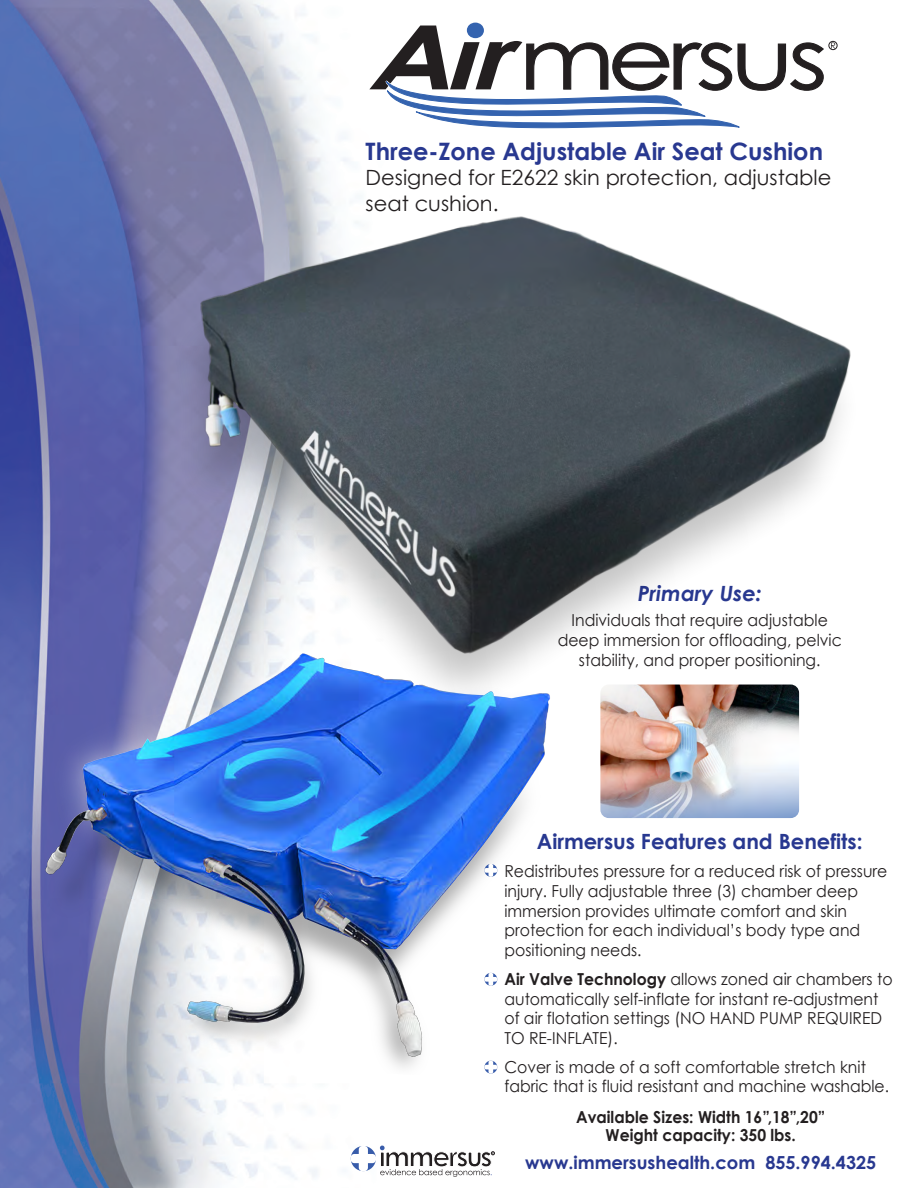
<style>
.page{position:relative;width:918px;height:1188px;background:#fff}
.page>*{position:absolute;margin:0;border:0;box-sizing:border-box;transform-origin:0 0}
.t1{font:84.75px "Century Gothic";letter-spacing:-.05em;color:#231f20;scale:1.21 1}
.t2{font:700 24px "Century Gothic";color:#283890}
.t3{font:21px/25.5px "Century Gothic";color:#231f20}
.t4{font:700 21px "Century Gothic";color:#283890}
.t5{font:italic 700 21px "Century Gothic";color:#283890}
.t6{font:700 18px "Century Gothic";color:#283890}
.t7{font:16.5px/19.8px "Century Gothic";color:#231f20;scale:.95 1}
.t8{font:700 16.5px/18px "Century Gothic";color:#231f20;text-align:center;scale:.95 1}
.s1{font-weight:700}
</style>
<div class="page">
<img style="left:0;top:0;width:838px;height:1188px">
<img style="left:600px;top:743px;width:199px;height:75px">
<img style="left:0;top:517px;width:586px;height:585px">
<svg style="left:351px;top:1146px;width:25px;height:25px"></svg>
<div style="left:359px;top:1146px;width:9px;height:25px;background:#fff;border-radius:4px"></div>
<div style="left:351px;top:1154px;width:25px;height:9px;background:#fff;border-radius:4px"></div>
<svg style="left:380px;top:1146px;width:115px;height:31px"></svg>
<svg style="left:484px;top:864px;width:13px;height:13px"></svg>
<hr style="left:489px;top:864px;width:4px;height:13px;background:#fff;border-radius:2px">
<div style="left:484px;top:868px;width:13px;height:5px;background:#fff;border-radius:2px"></div>
<svg style="left:484px;top:973px;width:13px;height:13px"></svg>
<hr style="left:489px;top:973px;width:4px;height:13px;background:#fff;border-radius:2px">
<div style="left:484px;top:977px;width:13px;height:5px;background:#fff;border-radius:2px"></div>
<svg style="left:484px;top:1061px;width:13px;height:13px"></svg>
<hr style="left:489px;top:1061px;width:4px;height:13px;background:#fff;border-radius:2px">
<hr style="left:484px;top:1065px;width:13px;height:4px;background:#fff;border-radius:2px">
<svg style="left:831px;top:43px;width:4px;height:5px"></svg>
<div style="left:829px;top:41px;width:8px;height:9px;border:1px solid #231f20;border-radius:50%"></div>
<svg style="left:369px;top:23px;width:456px;height:112px"></svg>
<img style="left:138px;top:135px;width:713px;height:608px">
<h1 class="t1" style="left:519px;top:4px;width:257px">mersus</h1>
<h2 class="t2" style="left:366px;top:136px;width:459px">Three-Zone Adjustable Air Seat Cushion</h2>
<p class="t3" style="left:366px;top:164px;width:467px">Designed for E2622 skin protection, adjustable seat cushion.</p>
<p class="t5" style="left:638px;top:579px;width:125px">Primary Use:</p>
<p class="t7" style="left:558px;top:610px;width:301px;text-align:center">Individuals that require adjustable deep immersion for offloading, pelvic stability, and proper positioning.</p>
<p class="t4" style="left:537px;top:828px;width:327px">Airmersus Features and Benefits:</p>
<p class="t7" style="left:504px;top:861px;width:405px">Redistributes pressure for a reduced risk of pressure injury. Fully adjustable three (3) chamber deep immersion provides ultimate comfort and skin protection for each individual’s body type and positioning needs.</p>
<p class="t7" style="left:504px;top:968px;width:410px"><span class="s1">Air Valve Technology</span> allows zoned air chambers to automatically self-inflate for instant re-adjustment of air flotation settings (NO HAND PUMP REQUIRED TO RE-INFLATE).</p>
<p class="t7" style="left:504px;top:1056px;width:407px">Cover is made of a soft comfortable stretch knit fabric that is fluid resistant and machine washable.</p>
<p class="t8" style="left:576px;top:1108px;width:264px">Available Sizes: Width 16”,18”,20”<br>Weight capacity: 350 lbs.</p>
<p class="t6" style="left:525px;top:1151px;width:353px">www.immersushealth.com 855.994.4325</p>
</div>
